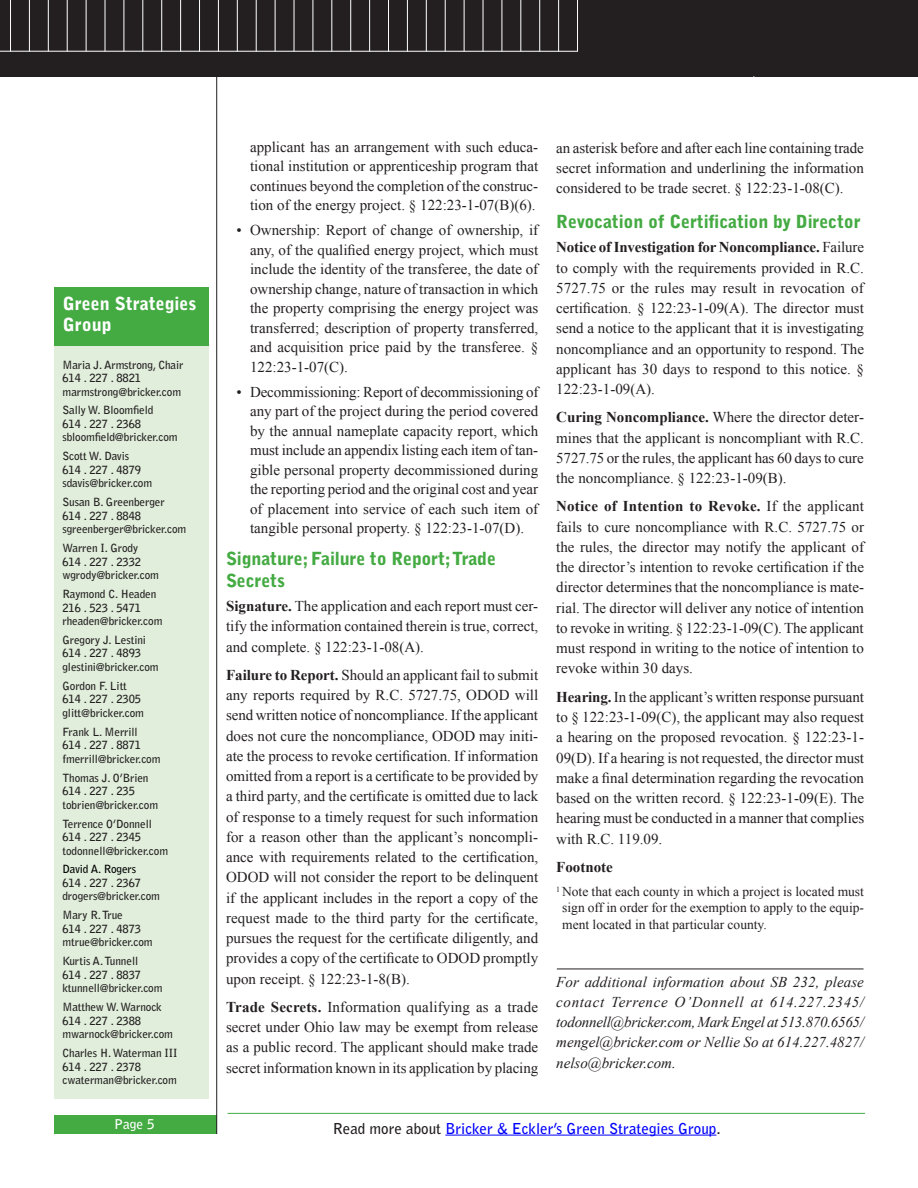
<style>
.page{position:relative;width:918px;height:1188px;background:#fff}
.page>*{position:absolute;margin:0;border:0;box-sizing:border-box;transform-origin:0 0}
.subtitle{font:900 18px/21.6px "Bell Gothic Std";letter-spacing:-.01em;color:#44aa42}
.t1{font:900 18px/21.6px "Bell Gothic Std";color:#fff}
.text_2{font:15px/20.2px "Times New Roman";color:#231f20;text-align:justify}
.Bulleted_Text{font:15px/19.5px "Times New Roman";color:#231f20;text-align:justify}
.text_2-2{font:italic 15px/20.2px "Times New Roman";color:#231f20;text-align:justify}
.text_2-3{font:700 15px "Bell Gothic Std";color:#00f}
.text_2-4{font:700 15px "Times New Roman";color:#231f20}
.footnote_reference{font:13.5px/16.2px "Times New Roman";color:#231f20;text-align:justify}
.t2{font:700 13.5px "Bell Gothic Std";color:#fff}
.List{font:700 11.25px/13.5px "Bell Gothic Std";letter-spacing:-.01em;color:#231f20}
.s1{color:#000}
.s2{font-weight:700}
.s3{color:#231f20}
</style>
<div class="page">
<div style="left:54px;top:1115px;width:163px;height:19px;background:#44aa42"></div>
<hr style="left:216px;top:54px;width:1px;height:1080px;background:#231f20">
<div style="left:54px;top:287px;width:154px;height:811px;background:#e0eedb"></div>
<div style="left:54px;top:288px;width:155px;height:58px;background:#44aa42"></div>
<div style="left:0;top:0;width:918px;height:77px;background:#231f20"></div>
<hr style="left:10px;top:0;width:1px;height:52px;background:#fff">
<hr style="left:29px;top:0;width:1px;height:52px;background:#fff">
<hr style="left:48px;top:0;width:1px;height:52px;background:#fff">
<hr style="left:67px;top:0;width:1px;height:52px;background:#fff">
<hr style="left:86px;top:0;width:1px;height:52px;background:#fff">
<hr style="left:105px;top:0;width:1px;height:52px;background:#fff">
<hr style="left:124px;top:0;width:1px;height:52px;background:#fff">
<hr style="left:142px;top:0;width:1px;height:52px;background:#fff">
<hr style="left:161px;top:0;width:1px;height:52px;background:#fff">
<hr style="left:180px;top:0;width:1px;height:52px;background:#fff">
<hr style="left:199px;top:0;width:1px;height:52px;background:#fff">
<hr style="left:218px;top:0;width:1px;height:52px;background:#fff">
<hr style="left:237px;top:0;width:1px;height:52px;background:#fff">
<hr style="left:256px;top:0;width:1px;height:52px;background:#fff">
<hr style="left:275px;top:0;width:1px;height:52px;background:#fff">
<hr style="left:294px;top:0;width:1px;height:52px;background:#fff">
<hr style="left:313px;top:0;width:1px;height:52px;background:#fff">
<hr style="left:331px;top:0;width:1px;height:52px;background:#fff">
<hr style="left:350px;top:0;width:1px;height:52px;background:#fff">
<hr style="left:369px;top:0;width:1px;height:52px;background:#fff">
<hr style="left:388px;top:0;width:1px;height:52px;background:#fff">
<hr style="left:407px;top:0;width:1px;height:52px;background:#fff">
<hr style="left:426px;top:0;width:1px;height:52px;background:#fff">
<hr style="left:445px;top:0;width:1px;height:52px;background:#fff">
<hr style="left:464px;top:0;width:1px;height:52px;background:#fff">
<hr style="left:483px;top:0;width:1px;height:52px;background:#fff">
<hr style="left:502px;top:0;width:1px;height:52px;background:#fff">
<hr style="left:520px;top:0;width:1px;height:52px;background:#fff">
<hr style="left:539px;top:0;width:1px;height:52px;background:#fff">
<hr style="left:558px;top:0;width:1px;height:52px;background:#fff">
<hr style="left:577px;top:0;width:1px;height:52px;background:#fff">
<hr style="left:0;top:51px;width:578px;height:1px;background:#fff">
<hr style="left:445px;top:1135px;width:271px;height:1px;background:#00f">
<hr style="left:228px;top:1113px;width:637px;height:1px;background:#44aa42">
<hr style="left:557px;top:969px;width:307px;height:1px;background:#231f20">
<p class="t1" style="left:63px;top:293px;width:135px">Green Strategies<br>Group</p>
<p class="List" style="left:62px;top:358px;width:123px">Maria J. Armstrong, Chair<br>614 . 227 . 8821 marmstrong@bricker.com</p>
<p class="List" style="left:62px;top:404px;width:117px">Sally W. Bloomfield<br>614 . 227 . 2368 sbloomfield@bricker.com</p>
<p class="List" style="left:62px;top:450px;width:91px">Scott W. Davis<br>614 . 227 . 4879 sdavis@bricker.com</p>
<p class="List" style="left:62px;top:496px;width:125px">Susan B. Greenberger<br>614 . 227 . 8848 sgreenberger@bricker.com</p>
<p class="List" style="left:62px;top:541px;width:98px">Warren I. Grody<br>614 . 227 . 2332 wgrody@bricker.com</p>
<p class="List" style="left:62px;top:587px;width:102px">Raymond C. Headen<br>216 . 523 . 5471 rheaden@bricker.com</p>
<p class="List" style="left:62px;top:633px;width:98px">Gregory J. Lestini<br>614 . 227 . 4893 glestini@bricker.com</p>
<p class="List" style="left:62px;top:679px;width:83px">Gordon F. Litt<br>614 . 227 . 2305 glitt@bricker.com</p>
<p class="List" style="left:62px;top:725px;width:100px">Frank L. Merrill<br>614 . 227 . 8871 fmerrill@bricker.com</p>
<p class="List" style="left:62px;top:771px;width:97px">Thomas J. O’Brien<br>614 . 227 . 235 tobrien@bricker.com</p>
<p class="List" style="left:62px;top:817px;width:107px">Terrence O’Donnell<br>614 . 227 . 2345 todonnell@bricker.com</p>
<p class="List" style="left:62px;top:863px;width:99px"><span class="s1">David A. Rogers<br></span>614 . 227 . 2367 drogers@bricker.com</p>
<p class="List" style="left:62px;top:909px;width:92px">Mary R. True<br>614 . 227 . 4873 mtrue@bricker.com</p>
<p class="List" style="left:62px;top:955px;width:102px">Kurtis A. Tunnell<br>614 . 227 . 8837 ktunnell@bricker.com</p>
<p class="List" style="left:62px;top:1000px;width:112px">Matthew W. Warnock<br>614 . 227 . 2388 mwarnock@bricker.com</p>
<p class="List" style="left:62px;top:1046px;width:117px">Charles H. Waterman III<br>614 . 227 . 2378 cwaterman@bricker.com</p>
<p class="Bulleted_Text" style="left:250px;top:137px;width:290px">applicant has an arrangement with such educa&shy;tional institution or apprenticeship program that continues beyond the completion of the construc&shy;tion of the energy project. § 122:23-1-07(B)(6).</p>
<p class="Bulleted_Text" style="left:250px;top:220px;width:290px;text-indent:-14px">• Ownership: Report of change of ownership, if any, of the qualified energy project, which must include the identity of the transferee, the date of ownership change, nature of transaction in which the property comprising the energy project was transferred; description of property transferred, and acquisition price paid by the transferee. § 122:23-1-07(C).</p>
<p class="Bulleted_Text" style="left:250px;top:382px;width:290px;text-indent:-14px">• Decommissioning: Report of decommissioning of any part of the project during the period covered by the annual nameplate capacity report, which must include an appendix listing each item of tan&shy;gible personal property decommissioned during the reporting period and the original cost and year of placement into service of each such item of tangible personal property. § 122:23-1-07(D).</p>
<p class="subtitle" style="left:226px;top:548px;width:272px">Signature; Failure to Report; Trade<br>Secrets</p>
<p class="text_2" style="left:226px;top:596px;width:314px"><span class="s2">Signature.</span> The application and each report must cer&shy;tify the information contained therein is true, correct, and complete. § 122:23-1-08(A).</p>
<p class="text_2" style="left:226px;top:665px;width:314px"><span class="s2">Failure to Report.</span> Should an applicant fail to submit any reports required by R.C. 5727.75, ODOD will send written notice of noncompliance. If the applicant does not cure the noncompliance, ODOD may initi&shy;ate the process to revoke certification. If information omitted from a report is a certificate to be provided by a third party, and the certificate is omitted due to lack of response to a timely request for such information for a reason other than the applicant’s noncompli&shy;ance with requirements related to the certification, ODOD will not consider the report to be delinquent if the applicant includes in the report a copy of the request made to the third party for the certificate, pursues the request for the certificate diligently, and provides a copy of the certificate to ODOD promptly upon receipt. § 122:23-1-8(B).</p>
<p class="text_2" style="left:226px;top:997px;width:314px"><span class="s2">Trade Secrets.</span> Information qualifying as a trade secret under Ohio law may be exempt from release as a public record. The applicant should make trade secret information known in its application by placing</p>
<p class="text_2" style="left:556px;top:137px;width:309px">an asterisk before and after each line containing trade secret information and underlining the information considered to be trade secret. § 122:23-1-08(C).</p>
<p class="subtitle" style="left:556px;top:211px;width:306px">Revocation of Certification by Director</p>
<p class="text_2" style="left:556px;top:237px;width:309px"><span class="s2">Notice of Investigation for Noncompliance.</span> Failure to comply with the requirements provided in R.C.<br>5727.75 or the rules may result in revocation of certification. § 122:23-1-09(A). The director must send a notice to the applicant that it is investigating noncompliance and an opportunity to respond. The applicant has 30 days to respond to this notice. § 122:23-1-09(A).</p>
<p class="text_2" style="left:556px;top:407px;width:309px"><span class="s2">Curing Noncompliance.</span> Where the director deter&shy;mines that the applicant is noncompliant with R.C.<br>5727.75 or the rules, the applicant has 60 days to cure the noncompliance. § 122:23-1-09(B).</p>
<p class="text_2" style="left:556px;top:496px;width:309px"><span class="s2">Notice of Intention to Revoke.</span> If the applicant fails to cure noncompliance with R.C. 5727.75 or the rules, the director may notify the applicant of the director’s intention to revoke certification if the director determines that the noncompliance is mate&shy;rial. The director will deliver any notice of intention to revoke in writing. § 122:23-1-09(C). The applicant must respond in writing to the notice of intention to revoke within 30 days.</p>
<p class="text_2" style="left:556px;top:686px;width:309px"><span class="s2">Hearing.</span> In the applicant’s written response pursuant to § 122:23-1-09(C), the applicant may also request a hearing on the proposed revocation. § 122:23-1- 09(D). If a hearing is not requested, the director must make a final determination regarding the revocation based on the written record. § 122:23-1-09(E). The hearing must be conducted in a manner that complies with R.C. 119.09.</p>
<p class="text_2-4" style="left:556px;top:857px;width:58px">Footnote</p>
<p class="footnote_reference" style="left:562px;top:883px;width:303px;text-indent:-6px"><sup>1</sup> Note that each county in which a project is located must sign off in order for the exemption to apply to the equip&shy;ment located in that particular county.</p>
<p class="text_2-2" style="left:556px;top:971px;width:309px">For additional information about SB 232, please contact Terrence O’Donnell at 614.227.2345/ todonnell@bricker.com, Mark Engel at 513.870.6565/ mengel@bricker.com or Nellie So at 614.227.4827/ nelso@bricker.com.</p>
<p class="t2" style="left:114px;top:1116px;width:42px">Page 5</p>
<p class="text_2-3" style="left:333px;top:1119px;width:389px"><span class="s3">Read more about</span> Bricker &amp; Eckler’s Green Strategies Group<span class="s3">.</span></p>
</div>
